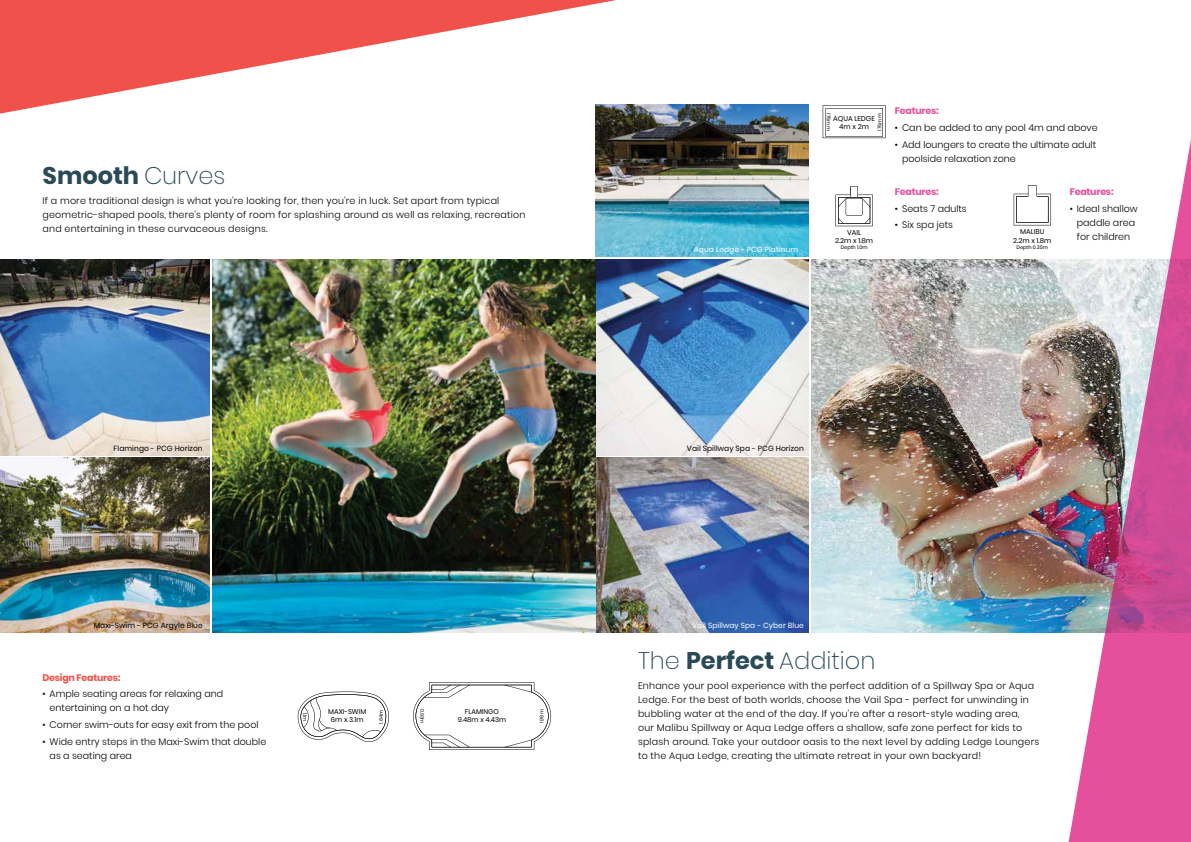
<style>
.page{position:relative;width:1191px;height:842px;background:#fff}
.page>*{position:absolute;margin:0;border:0;box-sizing:border-box;transform-origin:0 0}
.t1{font:200 24px "Poppins";color:#2b4a57}
.t2{font:700 24px "Poppins";color:#2b4a57}
.t3{font:300 9.5px/14px "Poppins";letter-spacing:.02em;color:#000}
.t4{font:300 9.5px/14px "Poppins";color:#000}
.t5{font:700 9.5px "Poppins";letter-spacing:-.025em;color:#e54f9c}
.t6{font:700 9.5px "Poppins";letter-spacing:-.025em;color:#f0524b}
.t7{font:7.5px "Poppins";letter-spacing:.01em;color:#000}
.t8{font:7.5px "Poppins";letter-spacing:.01em;color:#fff}
.t9{font:7px/8.4px "Poppins";color:#000;text-align:center}
.t10{font:6.9px/8.2px "Poppins";color:#000;text-align:center}
.t11{font:5px "Poppins";color:#000}
.t12{font:4.9px "Poppins";color:#000}
.s1{font-weight:200}
.s2{font-weight:700}
</style>
<div class="page">
<img style="left:811px;top:259px;width:255px;height:373px">
<img style="left:595px;top:259px;width:213px;height:196px">
<img style="left:595px;top:458px;width:213px;height:174px">
<img style="left:1066px;top:140px;width:125px;height:702px">
<svg style="left:298px;top:691px;width:91px;height:51px"></svg>
<svg style="left:0;top:0;width:616px;height:114px"></svg>
<img style="left:213px;top:259px;width:382px;height:373px">
<img style="left:0;top:259px;width:210px;height:196px">
<img style="left:0;top:458px;width:210px;height:174px">
<svg style="left:413px;top:682px;width:138px;height:68px"></svg>
<svg style="left:424px;top:685px;width:46px;height:12px"></svg>
<svg style="left:424px;top:735px;width:46px;height:12px"></svg>
<svg style="left:504px;top:685px;width:28px;height:7px"></svg>
<svg style="left:504px;top:740px;width:28px;height:7px"></svg>
<svg style="left:1013px;top:185px;width:38px;height:40px"></svg>
<svg style="left:835px;top:186px;width:38px;height:40px"></svg>
<svg style="left:822px;top:105px;width:63px;height:33px"></svg>
<img style="left:595px;top:104px;width:213px;height:153px">
<h1 class="t2" style="left:43px;top:162px;width:184px">Smooth <span class="s1">Curves</span></h1>
<p class="t3" style="left:43px;top:193px;width:484px">If a more traditional design is what you’re looking for, then you’re in luck. Set apart from typical geometric-shaped pools, there’s plenty of room for splashing around as well as relaxing, recreation and entertaining in these curvaceous designs.</p>
<p class="t7" style="left:114px;top:444px;width:91px">Flamingo - PCG Horizon</p>
<p class="t7" style="left:94px;top:621px;width:110px">Maxi-Swim - PCG Argyle Blue</p>
<p class="t6" style="left:43px;top:672px;width:79px">Design Features:</p>
<p class="t4" style="left:50px;top:687px;width:175px;text-indent:-7px">• Ample seating areas for relaxing and entertaining on a hot day</p>
<p class="t4" style="left:43px;top:718px;width:218px">• Corner swim-outs for easy exit from the pool</p>
<p class="t4" style="left:50px;top:735px;width:218px;text-indent:-7px">• Wide entry steps in the Maxi-Swim that double as a seating area</p>
<p class="t11" style="left:308px;top:712px;width:10px;rotate:90deg">1.1m</p>
<p class="t9" style="left:328px;top:708px;width:40px">MAXI-SWIM<br>6m x 3.1m</p>
<p class="t11" style="left:378px;top:724px;width:15px;rotate:-90deg">1.64m</p>
<p class="t12" style="left:425px;top:709px;width:16px;rotate:90deg">0.93m</p>
<p class="t10" style="left:458px;top:708px;width:50px">FLAMINGO<br>9.48m x 4.43m</p>
<p class="t12" style="left:538px;top:723px;width:15px;rotate:-90deg">1.98m</p>
<p class="t8" style="left:694px;top:245px;width:106px">Aqua Ledge - PCG Platinum</p>
<p class="t11" style="left:831px;top:113px;width:19px;rotate:90deg">175mm</p>
<p class="t9" style="left:833px;top:115px;width:43px">AQUA LEDGE<br>4m x 2m</p>
<p class="t11" style="left:876px;top:131px;width:19px;rotate:-90deg">175mm</p>
<p class="t9" style="left:835px;top:229px;width:40px">VAIL<br>2.2m x 1.8m</p>
<p class="t11" style="left:840px;top:244px;width:28px">Depth 1.0m</p>
<p class="t5" style="left:895px;top:106px;width:45px">Features:</p>
<p class="t4" style="left:895px;top:121px;width:204px">• Can be added to any pool 4m and above</p>
<p class="t4" style="left:902px;top:138px;width:196px;text-indent:-7px">• Add loungers to create the ultimate adult poolside relaxation zone</p>
<p class="t5" style="left:895px;top:186px;width:45px">Features:</p>
<p class="t4" style="left:895px;top:201px;width:73px">• Seats 7 adults</p>
<p class="t4" style="left:895px;top:218px;width:59px">• Six spa jets</p>
<p class="t9" style="left:1013px;top:228px;width:40px">MALIBU<br>2.2m x 1.8m</p>
<p class="t11" style="left:1016px;top:244px;width:33px">Depth 0.35m</p>
<p class="t5" style="left:1069px;top:186px;width:45px">Features:</p>
<p class="t4" style="left:1069px;top:202px;width:69px;text-align:center">• Ideal shallow paddle area for children</p>
<p class="t7" style="left:687px;top:444px;width:118px">Vail Spillway Spa - PCG Horizon</p>
<p class="t8" style="left:692px;top:621px;width:113px">Vail Spillway Spa - Cyber Blue</p>
<h1 class="t1" style="left:638px;top:647px;width:239px">The <span class="s2">Perfect</span> Addition</h1>
<p class="t3" style="left:638px;top:679px;width:403px">Enhance your pool experience with the perfect addition of a Spillway Spa or Aqua Ledge. For the best of both worlds, choose the Vail Spa - perfect for unwinding in bubbling water at the end of the day. If you’re after a resort-style wading area,<br>our Malibu Spillway or Aqua Ledge offers a shallow, safe zone perfect for kids to splash around. Take your outdoor oasis to the next level by adding Ledge Loungers to the Aqua Ledge, creating the ultimate retreat in your own backyard!</p>
</div>
